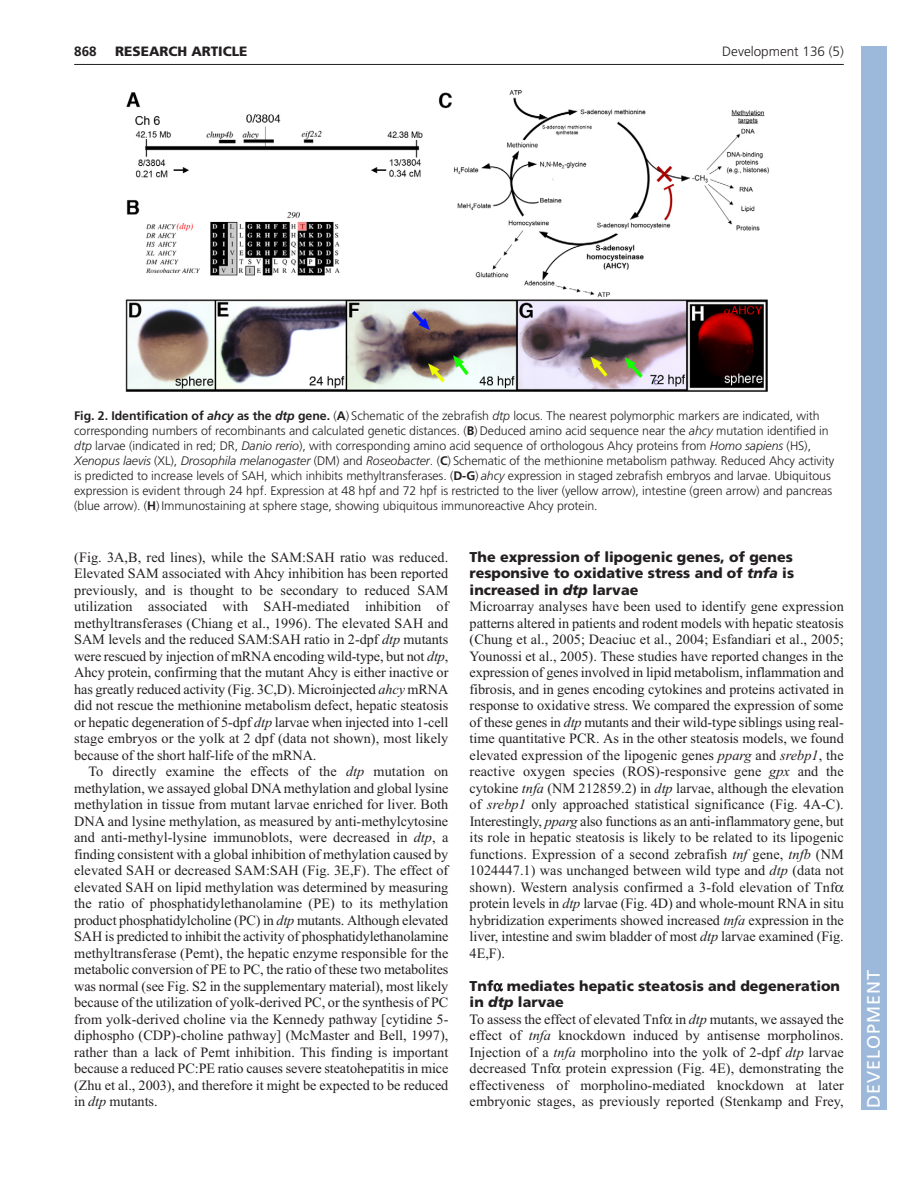
<style>
.page{position:relative;width:918px;height:1188px;background:#fff}
.page>*{position:absolute;margin:0;border:0;box-sizing:border-box;transform-origin:0 0}
.t1{font:18px "Frutiger LT Std";letter-spacing:.055em;color:#fff}
.t2{font:14.25px/16.5px "Times New Roman";color:#231f20;text-align:justify}
.t3{font:900 14.25px/16.5px "Frutiger LT Std";color:#231f20;text-align:justify}
.t4{font:300 13.5px "Frutiger LT Std";color:#231f20}
.t5{font:900 13.5px "Frutiger LT Std";color:#231f20}
.t6{font:700 13.5px "Frutiger LT Std";color:#231f20}
.t7{font:300 12.3px/15px "Frutiger LT Std";letter-spacing:-.005em;color:#231f20}
.s1{font-weight:700}
.s2{font-weight:700;font-style:italic}
.s3{font-style:italic}
</style>
<div class="page">
<hr style="left:74px;top:64px;width:770px;height:1px;background:#231f20">
<img style="left:125px;top:90px;width:644px;height:302px">
<div style="left:861px;top:46px;width:25px;height:1064px;background:#9cb9db"></div>
<p class="t6" style="left:74px;top:46px;width:24px">868</p>
<p class="t5" style="left:115px;top:46px;width:134px">RESEARCH ARTICLE</p>
<p class="t4" style="left:722px;top:46px;width:123px">Development 136 (5)</p>
<p class="t7" style="left:74px;top:409px;width:762px"><span class="s1">Fig. 2. Identification of</span> <span class="s2">ahcy</span> <span class="s1">as the</span> <span class="s2">dtp</span> <span class="s1">gene.</span> (<span class="s1">A</span>) Schematic of the zebrafish <span class="s3">dtp</span> locus. The nearest polymorphic markers are indicated, with corresponding numbers of recombinants and calculated genetic distances. (<span class="s1">B</span>) Deduced amino acid sequence near the <span class="s3">ahcy</span> mutation identified in <span class="s3">dtp</span> larvae (indicated in red; DR, <span class="s3">Danio rerio</span>), with corresponding amino acid sequence of orthologous Ahcy proteins from <span class="s3">Homo sapiens</span> (HS), <span class="s3">Xenopus laevis</span> (XL), <span class="s3">Drosophila melanogaster</span> (DM) and <span class="s3">Roseobacter</span>. (<span class="s1">C</span>) Schematic of the methionine metabolism pathway. Reduced Ahcy activity is predicted to increase levels of SAH, which inhibits methyltransferases. (<span class="s1">D-G</span>) <span class="s3">ahcy</span> expression in staged zebrafish embryos and larvae. Ubiquitous expression is evident through 24 hpf. Expression at 48 hpf and 72 hpf is restricted to the liver (yellow arrow), intestine (green arrow) and pancreas (blue arrow). (<span class="s1">H</span>) Immunostaining at sphere stage, showing ubiquitous immunoreactive Ahcy protein.</p>
<p class="t2" style="left:74px;top:550px;width:376px">(Fig. 3A,B, red lines), while the SAM:SAH ratio was reduced.<br>Elevated SAM associated with Ahcy inhibition has been reported previously, and is thought to be secondary to reduced SAM utilization associated with SAH-mediated inhibition of methyltransferases (Chiang et al., 1996). The elevated SAH and SAM levels and the reduced SAM:SAH ratio in 2-dpf <span class="s3">dtp</span> mutants were rescued by injection of mRNA encoding wild-type, but not <span class="s3">dtp</span>, Ahcy protein, confirming that the mutant Ahcy is either inactive or has greatly reduced activity (Fig. 3C,D). Microinjected <span class="s3">ahcy</span> mRNA did not rescue the methionine metabolism defect, hepatic steatosis or hepatic degeneration of 5-dpf <span class="s3">dtp</span> larvae when injected into 1-cell stage embryos or the yolk at 2 dpf (data not shown), most likely because of the short half-life of the mRNA.</p>
<p class="t2" style="left:74px;top:765px;width:376px;text-indent:14px">To directly examine the effects of the <span class="s3">dtp</span> mutation on methylation, we assayed global DNA methylation and global lysine methylation in tissue from mutant larvae enriched for liver. Both DNA and lysine methylation, as measured by anti-methylcytosine and anti-methyl-lysine immunoblots, were decreased in <span class="s3">dtp</span>, a finding consistent with a global inhibition of methylation caused by elevated SAH or decreased SAM:SAH (Fig. 3E,F). The effect of elevated SAH on lipid methylation was determined by measuring the ratio of phosphatidylethanolamine (PE) to its methylation product phosphatidylcholine (PC) in <span class="s3">dtp</span> mutants. Although elevated SAH is predicted to inhibit the activity of phosphatidylethanolamine methyltransferase (Pemt), the hepatic enzyme responsible for the metabolic conversion of PE to PC, the ratio of these two metabolites was normal (see Fig. S2 in the supplementary material), most likely because of the utilization of yolk-derived PC, or the synthesis of PC from yolk-derived choline via the Kennedy pathway [cytidine 5- diphospho (CDP)-choline pathway] (McMaster and Bell, 1997), rather than a lack of Pemt inhibition. This finding is important because a reduced PC:PE ratio causes severe steatohepatitis in mice (Zhu et al., 2003), and therefore it might be expected to be reduced in <span class="s3">dtp</span> mutants.</p>
<p class="t3" style="left:470px;top:550px;width:326px">The expression of lipogenic genes, of genes responsive to oxidative stress and of <span class="s3">tnfa</span> is increased in <span class="s3">dtp</span> larvae</p>
<p class="t2" style="left:470px;top:600px;width:376px;text-align:left">Microarray analyses have been used to identify gene expression patterns altered in patients and rodent models with hepatic steatosis (Chung et al., 2005; Deaciuc et al., 2004; Esfandiari et al., 2005; Younossi et al., 2005). These studies have reported changes in the expression of genes involved in lipid metabolism, inflammation and fibrosis, and in genes encoding cytokines and proteins activated in response to oxidative stress. We compared the expression of some of these genes in <span class="s3">dtp</span> mutants and their wild-type siblings using real&shy;time quantitative PCR. As in the other steatosis models, we found elevated expression of the lipogenic genes <span class="s3">pparg</span> and <span class="s3">srebp1</span>, the reactive oxygen species (ROS)-responsive gene <span class="s3">gpx</span> and the cytokine <span class="s3">tnfa</span> (NM 212859.2) in <span class="s3">dtp</span> larvae, although the elevation of <span class="s3">srebp1</span> only approached statistical significance (Fig. 4A-C).<br>Interestingly, <span class="s3">pparg</span> also functions as an anti-inflammatory gene, but its role in hepatic steatosis is likely to be related to its lipogenic functions. Expression of a second zebrafish <span class="s3">tnf</span> gene, <span class="s3">tnfb</span> (NM 1024447.1) was unchanged between wild type and <span class="s3">dtp</span> (data not shown). Western analysis confirmed a 3-fold elevation of Tnf protein levels in <span class="s3">dtp</span> larvae (Fig. 4D) and whole-mount RNA in situ hybridization experiments showed increased <span class="s3">tnfa</span> expression in the liver, intestine and swim bladder of most <span class="s3">dtp</span> larvae examined (Fig.<br>4E,F).</p>
<p class="t3" style="left:470px;top:979px;width:372px">Tnf mediates hepatic steatosis and degeneration in <span class="s3">dtp</span> larvae</p>
<p class="t2" style="left:470px;top:1012px;width:376px">To assess the effect of elevated Tnf in <span class="s3">dtp</span> mutants, we assayed the effect of <span class="s3">tnfa</span> knockdown induced by antisense morpholinos.<br>Injection of a <span class="s3">tnfa</span> morpholino into the yolk of 2-dpf <span class="s3">dtp</span> larvae decreased Tnf protein expression (Fig. 4E), demonstrating the effectiveness of morpholino-mediated knockdown at later embryonic stages, as previously reported (Stenkamp and Frey,</p>
<p class="t1" style="left:863px;top:1108px;width:140px;rotate:-90deg">DEVELOPMENT</p>
</div>
